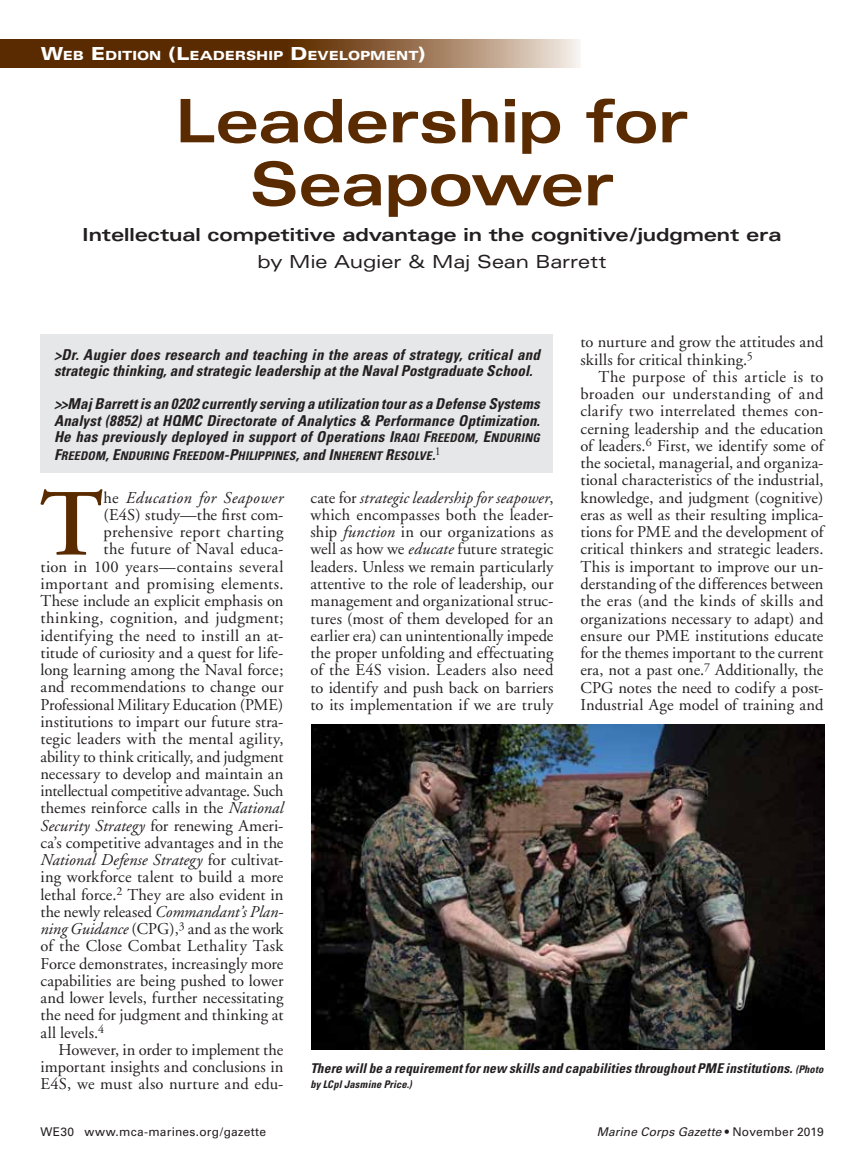
<style>
.page{position:relative;width:864px;height:1175px;background:#fff}
.page>*{position:absolute;margin:0;border:0;box-sizing:border-box;transform-origin:0 0}
.t1{font:600 94.5px "Adobe Garamond";color:#5a2a00}
.t2{font:700 expanded 60px/63px "Univers";letter-spacing:-.02em;color:#5a2a00;text-align:center}
.t3{font:700 expanded 18px "Univers";letter-spacing:-.005em;color:#231f20}
.t4{font:expanded 18px "Univers";letter-spacing:-.005em;color:#231f20}
.t5{font:16.5px/17.2px "Adobe Garamond";letter-spacing:.005em;color:#231f20;text-align:justify}
.t6{font:italic 16.5px "Adobe Garamond";letter-spacing:.005em;color:#231f20}
.t7{font:16.5px "Adobe Garamond";letter-spacing:.03em;color:#231f20}
.t8{font:16.5px "Adobe Garamond";letter-spacing:.025em;color:#231f20}
.t9{font:italic 16.5px "Adobe Garamond";letter-spacing:.025em;color:#231f20}
.t10{font:italic 700 condensed 15px/16.5px "Univers";letter-spacing:.01em;color:#231f20}
.t11{font:italic 700 condensed 13.5px "Univers";letter-spacing:.01em;color:#231f20}
.t12{font:900 expanded 12.6px "Univers";letter-spacing:-.005em;color:#fff}
.t13{font:italic 700 condensed 12px "Univers";letter-spacing:.015em;color:#231f20}
.t14{font:12px "Univers";letter-spacing:.02em;color:#231f20}
.t15{font:italic 12px "Univers";letter-spacing:.015em;color:#231f20}
.t16{font:italic 700 condensed 10.5px "Univers";letter-spacing:.015em;color:#231f20}
.s1{font-size:18px}
.s2{font-size:12px}
.s3{font-size:15px}
.s4{font-style:normal}
.s5{font-style:italic}
.s6{font-size:10.5px}
</style>
<div class="page">
<svg style="left:0;top:40px;width:580px;height:28px;background:#7f5632"></svg>
<div style="left:40px;top:334px;width:514px;height:139px;background:#e6e7e8"></div>
<img style="left:311px;top:724px;width:513px;height:325px">
<p class="t12" style="left:41px;top:48px;width:387px"><span class="s1">W</span>EB <span class="s1">E</span> DITION <span class="s1">(L</span>EADERSHIP <span class="s1">D</span> EVELOPMENT<span class="s1">)</span></p>
<h2 class="t2" style="left:175px;top:89px;width:515px">Leadership for<br>Seapower</h2>
<p class="t3" style="left:82px;top:225px;width:701px">Intellectual competitive advantage in the cognitive/judgment era</p>
<p class="t4" style="left:258px;top:251px;width:350px">by Mie Augier &amp; Maj Sean Barrett</p>
<p class="t5" style="left:581px;top:334px;width:245px">to nurture and grow the attitudes and skills for critical thinking.<sup>5</sup></p>
<p class="t5" style="left:580px;top:368px;width:245px;text-indent:18px">The purpose of this article is to broaden our understanding of and clarify two interrelated themes con&shy;cerning leadership and the education of leaders.<sup>6</sup> First, we identify some of the societal, managerial, and organiza&shy;tional characteristics of the industrial, knowledge, and judgment (cognitive) eras as well as their resulting implica&shy;tions for PME and the development of critical thinkers and strategic leaders.<br>This is important to improve our un&shy;derstanding of the differences between the eras (and the kinds of skills and organizations necessary to adapt) and ensure our PME institutions educate for the themes important to the current era, not a past one.<sup>7</sup> Additionally, the CPG notes the need to codify a post-Industrial Age model of training and</p>
<p class="t10" style="left:54px;top:346px;width:487px">&gt;Dr. Augier does research and teaching in the areas of strategy, critical and strategic thinking, and strategic leadership at the Naval Postgraduate School.</p>
<p class="t10" style="left:54px;top:396px;width:487px;text-align:justify">&gt;&gt;Maj Barrett is an 0202 currently serving a utilization tour as a Defense Systems Analyst (8852) at HQMC Directorate of Analytics &amp; Performance Optimization.<br>He has previously deployed in support of Operations I<span class="s2">RAQI</span> F<span class="s2">REEDOM</span>, E<span class="s2">NDURING</span></p>
<p class="t13" style="left:54px;top:448px;width:388px"><span class="s3">F</span>REEDOM<span class="s3">, E</span>NDURING <span class="s3">F</span>REEDOM<span class="s3">-P</span>HILIPPINES<span class="s3">, and I</span>NHERENT <span class="s3">R</span>ESOLVE<span class="s3">.</span><sup>1</sup></p>
<h1 class="t1" style="left:39px;top:472px;width:66px">T</h1>
<p class="t9" style="left:104px;top:488px;width:181px"><span class="s4">he</span> Education for Seapower</p>
<p class="t5" style="left:310px;top:489px;width:245px">cate for <span class="s5">strategic leadership for seapower</span>, which encompasses both the leader&shy;ship <span class="s5">function</span> in our organizations as well as how we <span class="s5">educate</span> future strategic leaders. Unless we remain particularly attentive to the role of leadership, our management and organizational struc&shy;tures (most of them developed for an earlier era) can unintentionally impede the proper unfolding and effectuating of the E4S vision. Leaders also need to identify and push back on barriers to its implementation if we are truly</p>
<p class="t5" style="left:104px;top:506px;width:181px">(E4S) study—the first com-</p>
<p class="t5" style="left:104px;top:524px;width:181px">prehensive report charting</p>
<p class="t5" style="left:104px;top:541px;width:181px">the future of Naval educa-</p>
<p class="t8" style="left:41px;top:557px;width:245px">tion in 100 years—contains several</p>
<p class="t5" style="left:41px;top:575px;width:244px">important and promising elements.</p>
<p class="t5" style="left:41px;top:593px;width:244px">These include an explicit emphasis on</p>
<p class="t7" style="left:41px;top:609px;width:245px">thinking, cognition, and judgment;</p>
<p class="t5" style="left:41px;top:627px;width:244px">identifying the need to instill an at-</p>
<p class="t5" style="left:41px;top:644px;width:244px">titude of curiosity and a quest for life-</p>
<p class="t5" style="left:41px;top:661px;width:244px">long learning among the Naval force;</p>
<p class="t5" style="left:41px;top:679px;width:245px">and recommendations to change our</p>
<p class="t5" style="left:40px;top:696px;width:244px">Professional Military Education (PME)</p>
<p class="t5" style="left:40px;top:713px;width:244px">institutions to impart our future stra-</p>
<p class="t5" style="left:40px;top:731px;width:245px">tegic leaders with the mental agility,</p>
<p class="t5" style="left:40px;top:748px;width:245px">ability to think critically, and judgment</p>
<p class="t5" style="left:40px;top:765px;width:244px">necessary to develop and maintain an</p>
<p class="t5" style="left:40px;top:782px;width:244px">intellectual competitive advantage. Such</p>
<p class="t5" style="left:40px;top:800px;width:244px">themes reinforce calls in the <span class="s5">National</span></p>
<p class="t5" style="left:40px;top:817px;width:244px"><span class="s5">Security Strategy</span> for renewing Ameri-</p>
<p class="t5" style="left:41px;top:834px;width:245px">ca’s competitive advantages and in the</p>
<p class="t6" style="left:41px;top:851px;width:244px">National Defense Strategy <span class="s4">for cultivat-</span></p>
<p class="t5" style="left:41px;top:869px;width:245px">ing workforce talent to build a more</p>
<p class="t5" style="left:41px;top:886px;width:245px">lethal force.<sup>2</sup> They are also evident in</p>
<p class="t6" style="left:40px;top:902px;width:245px"><span class="s4">the newly released</span> Commandant’s Plan-</p>
<p class="t5" style="left:40px;top:920px;width:244px"><span class="s5">ning Guidance</span> (CPG),<sup>3</sup> and as the work</p>
<p class="t5" style="left:40px;top:938px;width:244px">of the Close Combat Lethality Task</p>
<p class="t5" style="left:40px;top:955px;width:245px">Force demonstrates, increasingly more</p>
<p class="t5" style="left:40px;top:972px;width:244px">capabilities are being pushed to lower</p>
<p class="t5" style="left:40px;top:989px;width:244px">and lower levels, further necessitating</p>
<p class="t5" style="left:40px;top:1007px;width:245px">the need for judgment and thinking at</p>
<p class="t5" style="left:40px;top:1024px;width:65px">all levels.<sup>4</sup></p>
<p class="t5" style="left:58px;top:1041px;width:226px">However, in order to implement the</p>
<p class="t5" style="left:40px;top:1058px;width:245px">important insights and conclusions in</p>
<p class="t5" style="left:40px;top:1076px;width:244px">E4S, we must also nurture and edu-</p>
<p class="t11" style="left:310px;top:1060px;width:514px">There will be a requirement for new skills and capabilities throughout PME institutions. <span class="s6">(Photo</span></p>
<p class="t16" style="left:311px;top:1078px;width:103px">by LCpl Jasmine Price.)</p>
<p class="t14" style="left:40px;top:1124px;width:227px">WE30 www.mca-marines.org/gazette</p>
<p class="t15" style="left:597px;top:1124px;width:229px">Marine Corps Gazette <span class="s4">• November 2019</span></p>
</div>
